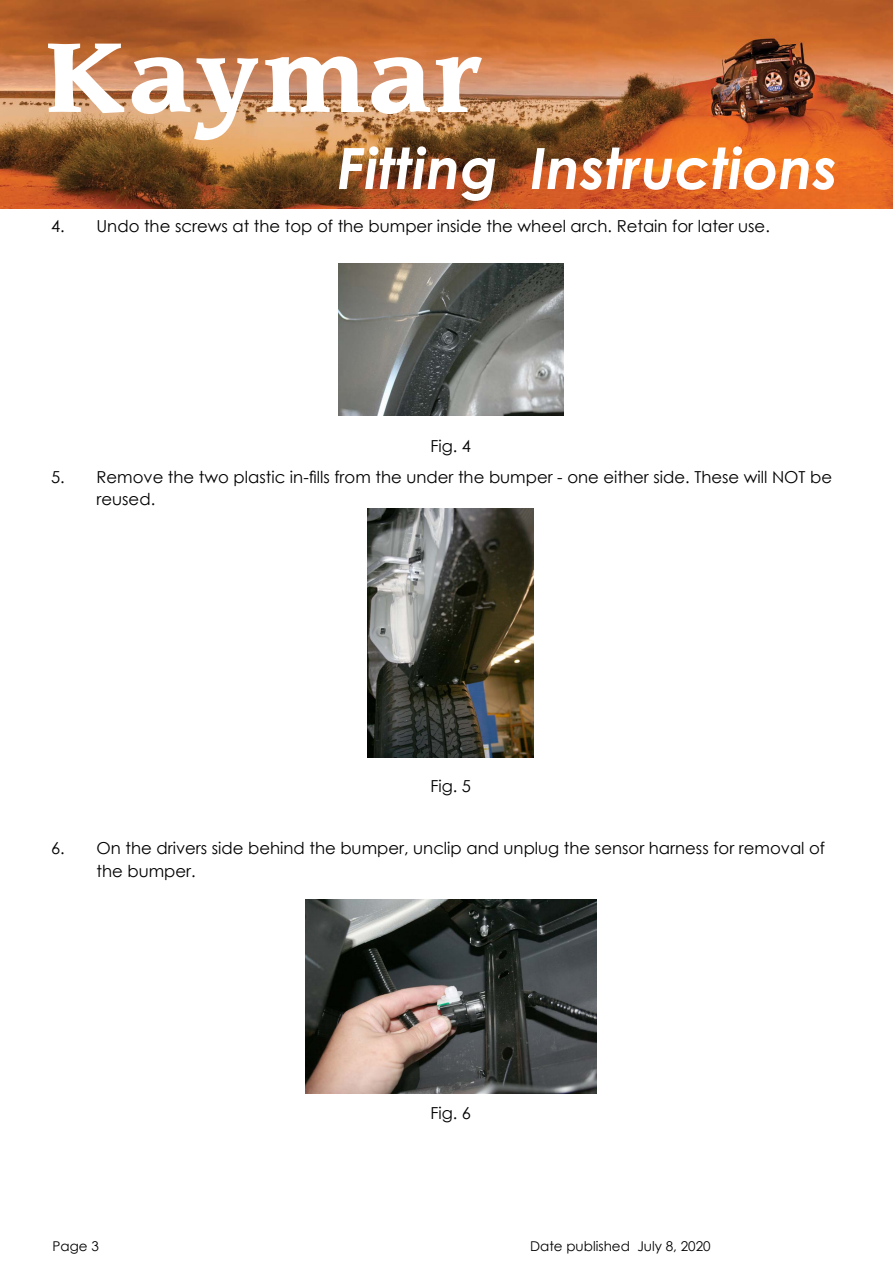
<style>
.page{position:relative;width:893px;height:1263px;background:#fff}
.page>*{position:absolute;margin:0;border:0;box-sizing:border-box;transform-origin:0 0}
.t1{font:700 96px "Leawood";color:#fff}
.t2{font:italic 700 57px "Century Gothic";color:#fff}
.t3{font:16.5px/22.5px "Century Gothic";color:#000}
.t4{font:13.5px "Century Gothic";color:#000}
</style>
<div class="page">
<img style="left:0;top:1px;width:893px;height:208px">
<img style="left:338px;top:263px;width:225px;height:153px">
<img style="left:368px;top:508px;width:166px;height:249px">
<img style="left:305px;top:899px;width:291px;height:194px">
<h1 class="t1" style="left:44px;top:23px;width:443px">Kaymar</h1>
<h2 class="t2" style="left:337px;top:125px;width:502px">Fitting Instructions</h2>
<p class="t3" style="left:51px;top:215px;width:720px">4. Undo the screws at the top of the bumper inside the wheel arch. Retain for later use.</p>
<p class="t3" style="left:430px;top:434px;width:42px">Fig. 4</p>
<p class="t3" style="left:97px;top:465px;width:737px;text-indent:-45px">5. Remove the two plastic in-fills from the under the bumper - one either side. These will NOT be reused.</p>
<p class="t3" style="left:430px;top:775px;width:42px">Fig. 5</p>
<p class="t3" style="left:97px;top:837px;width:730px;text-indent:-45px">6. On the drivers side behind the bumper, unclip and unplug the sensor harness for removal of the bumper.</p>
<p class="t3" style="left:430px;top:1101px;width:42px">Fig. 6</p>
<p class="t4" style="left:53px;top:1237px;width:48px">Page 3</p>
<p class="t4" style="left:530px;top:1237px;width:182px">Date published July 8, 2020</p>
</div>
